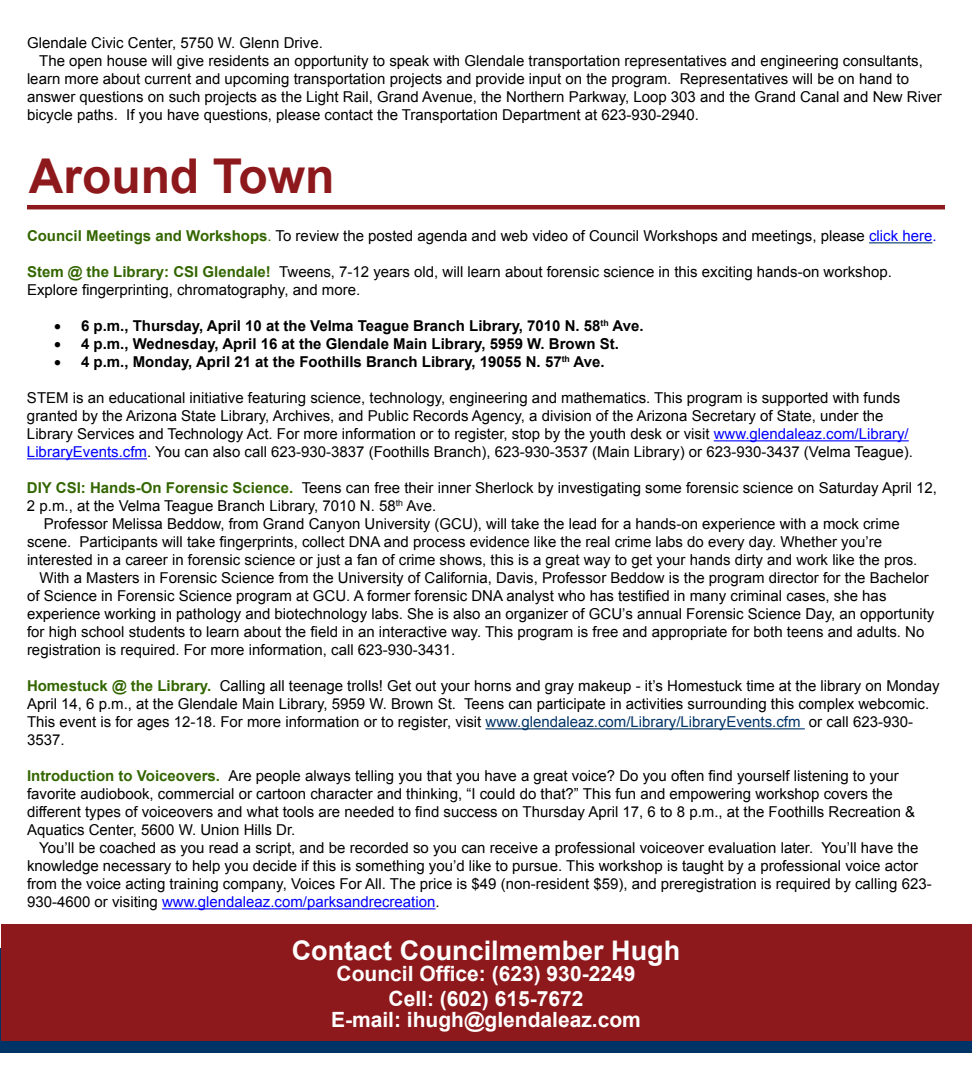
<style>
.page{position:relative;width:972px;height:1080px;background:#fff}
.page>*{position:absolute;margin:0;border:0;box-sizing:border-box;transform-origin:0 0}
.t1{font:700 48px "Arial";color:#8e191c}
.t2{font:700 27px "Arial";color:#fff}
.t3{font:700 21px/25.2px "Arial";color:#fff;text-align:center}
.t4{font:15px/18px "Arial";color:#000}
.t5{font:700 15px "Arial";color:#000}
.s1{font-weight:700;color:#360}
.s2{color:#360}
.s3{color:#00f}
.s4{color:#036}
</style>
<div class="page">
<div style="left:0;top:949px;width:972px;height:104px;background:#036"></div>
<div style="left:2px;top:924px;width:970px;height:117px;background:#8e191c"></div>
<hr style="left:27px;top:205px;width:918px;height:4px;background:#8e191c">
<hr style="left:869px;top:242px;width:63px;height:1px;background:#036">
<hr style="left:714px;top:440px;width:195px;height:1px;background:#00f">
<hr style="left:27px;top:458px;width:120px;height:1px;background:#00f">
<hr style="left:486px;top:728px;width:319px;height:1px;background:#036">
<hr style="left:162px;top:908px;width:274px;height:1px;background:#00f">
<p class="t4" style="left:27px;top:34px;width:297px">Glendale Civic Center, 5750 W. Glenn Drive.</p>
<p class="t4" style="left:39px;top:52px;width:885px">The open house will give residents an opportunity to speak with Glendale transportation representatives and engineering consultants,</p>
<p class="t4" style="left:27px;top:70px;width:884px">learn more about current and upcoming transportation projects and provide input on the program. Representatives will be on hand to</p>
<p class="t4" style="left:27px;top:88px;width:916px">answer questions on such projects as the Light Rail, Grand Avenue, the Northern Parkway, Loop 303 and the Grand Canal and New River</p>
<p class="t4" style="left:27px;top:106px;width:674px">bicycle paths. If you have questions, please contact the Transportation Department at 623-930-2940.</p>
<h1 class="t1" style="left:29px;top:144px;width:307px">Around Town</h1>
<p class="t4" style="left:27px;top:227px;width:911px"><span class="s1">Council Meetings and Workshops</span><span class="s2">.</span> To review the posted agenda and web video of Council Workshops and meetings, please <span class="s3">click here.</span></p>
<p class="t4" style="left:27px;top:263px;width:866px"><span class="s1">Stem @ the Library: CSI Glendale!</span> Tweens, 7-12 years old, will learn about forensic science in this exciting hands-on workshop.<br>Explore fingerprinting, chromatography, and more.</p>
<p class="t5" style="left:54px;top:316px;width:591px">• 6 p.m., Thursday, April 10 at the Velma Teague Branch Library, 7010 N. 58<sup>th</sup> Ave.</p>
<p class="t5" style="left:54px;top:334px;width:566px">• 4 p.m., Wednesday, April 16 at the Glendale Main Library, 5959 W. Brown St.</p>
<p class="t5" style="left:54px;top:352px;width:552px">• 4 p.m., Monday, April 21 at the Foothills Branch Library, 19055 N. 57<sup>th</sup> Ave.</p>
<p class="t4" style="left:27px;top:389px;width:888px">STEM is an educational initiative featuring science, technology, engineering and mathematics. This program is supported with funds granted by the Arizona State Library, Archives, and Public Records Agency, a division of the Arizona Secretary of State, under the Library Services and Technology Act. For more information or to register, stop by the youth desk or visit <span class="s3">www.glendaleaz.com/Library/ LibraryEvents.cfm</span>. You can also call 623-930-3837 (Foothills Branch), 623-930-3537 (Main Library) or 623-930-3437 (Velma Teague).</p>
<p class="t4" style="left:27px;top:479px;width:912px"><span class="s1">DIY CSI: Hands-On Forensic Science.</span> Teens can free their inner Sherlock by investigating some forensic science on Saturday April 12,</p>
<p class="t4" style="left:27px;top:497px;width:411px">2 p.m., at the Velma Teague Branch Library, 7010 N. 58<sup>th</sup> Ave.</p>
<p class="t4" style="left:44px;top:515px;width:858px">Professor Melissa Beddow, from Grand Canyon University (GCU), will take the lead for a hands-on experience with a mock crime</p>
<p class="t4" style="left:27px;top:533px;width:857px">scene. Participants will take fingerprints, collect DNA and process evidence like the real crime labs do every day. Whether you’re</p>
<p class="t4" style="left:27px;top:551px;width:892px">interested in a career in forensic science or just a fan of crime shows, this is a great way to get your hands dirty and work like the pros.</p>
<p class="t4" style="left:40px;top:569px;width:891px">With a Masters in Forensic Science from the University of California, Davis, Professor Beddow is the program director for the Bachelor</p>
<p class="t4" style="left:27px;top:587px;width:861px">of Science in Forensic Science program at GCU. A former forensic DNA analyst who has testified in many criminal cases, she has</p>
<p class="t4" style="left:27px;top:605px;width:909px">experience working in pathology and biotechnology labs. She is also an organizer of GCU’s annual Forensic Science Day, an opportunity</p>
<p class="t4" style="left:27px;top:623px;width:899px">for high school students to learn about the field in an interactive way. This program is free and appropriate for both teens and adults. No</p>
<p class="t4" style="left:27px;top:641px;width:430px">registration is required. For more information, call 623-930-3431.</p>
<p class="t4" style="left:27px;top:677px;width:914px"><span class="s1">Homestuck @ the Library.</span> Calling all teenage trolls! Get out your horns and gray makeup - it’s Homestuck time at the library on Monday April 14, 6 p.m., at the Glendale Main Library, 5959 W. Brown St. Teens can participate in activities surrounding this complex webcomic.<br>This event is for ages 12-18. For more information or to register, visit <span class="s4">www.glendaleaz.com/Library/LibraryEvents.cfm</span> or call 623-930- 3537.</p>
<p class="t4" style="left:27px;top:767px;width:890px"><span class="s1">Introduction to Voiceovers.</span> Are people always telling you that you have a great voice? Do you often find yourself listening to your favorite audiobook, commercial or cartoon character and thinking, “I could do that?” This fun and empowering workshop covers the different types of voiceovers and what tools are needed to find success on Thursday April 17, 6 to 8 p.m., at the Foothills Recreation &amp; Aquatics Center, 5600 W. Union Hills Dr.</p>
<p class="t4" style="left:27px;top:839px;width:906px;text-indent:12px">You’ll be coached as you read a script, and be recorded so you can receive a professional voiceover evaluation later. You’ll have the knowledge necessary to help you decide if this is something you’d like to pursue. This workshop is taught by a professional voice actor from the voice acting training company, Voices For All. The price is $49 (non-resident $59), and preregistration is required by calling 623- 930-4600 or visiting <span class="s3">www.glendaleaz.com/parksandrecreation</span>.</p>
<h2 class="t2" style="left:292px;top:932px;width:390px">Contact Councilmember Hugh</h2>
<h3 class="t3" style="left:337px;top:961px;width:300px">Council Office: (623) 930-2249<br>Cell: (602) 615-7672</h3>
<h3 class="t3" style="left:331px;top:1008px;width:311px">E-mail: ihugh@glendaleaz.com</h3>
</div>
